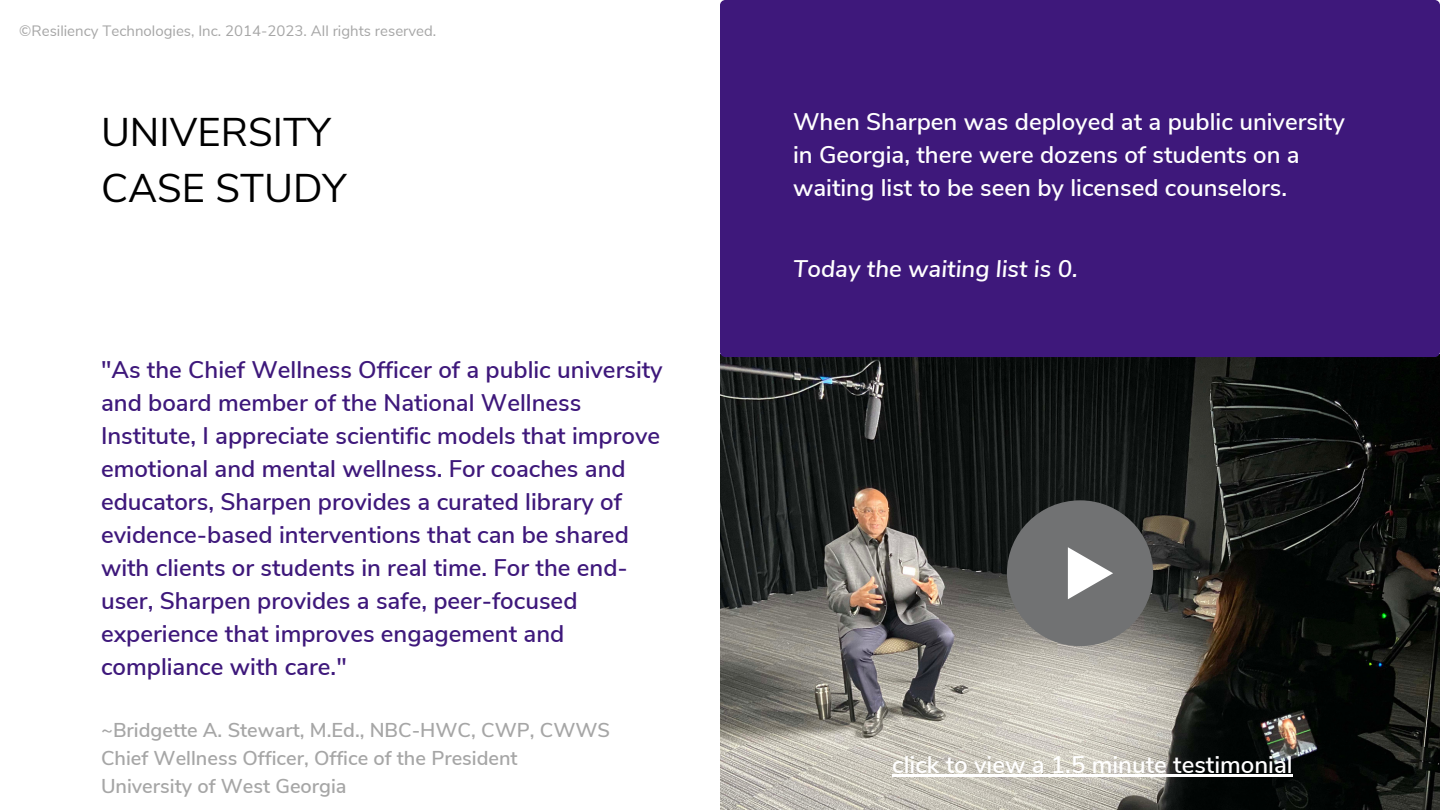
<style>
.page{position:relative;width:1440px;height:810px;background:#fff}
.page>*{position:absolute;margin:0;border:0;box-sizing:border-box;transform-origin:0 0}
.t1{font:40px "Nunito Sans";color:#000}
.t2{font:600 24px/33px "Nunito Sans";color:#3e187b}
.t3{font:600 24px/33px "Nunito Sans";color:#fff}
.t4{font:italic 600 24px "Nunito Sans";color:#fff}
.t5{font:600 20px "Nunito Sans";color:#a6a6a6}
.t6{font:15px "Nunito Sans";color:#a6a6a6}
</style>
<div class="page">
<img style="left:720px;top:354px;width:720px;height:456px">
<div style="left:1007px;top:500px;width:146px;height:146px;background:#717273;border-radius:50%"></div>
<svg style="left:1068px;top:547px;width:45px;height:52px"></svg>
<div style="left:720px;top:0;width:720px;height:357px;background:#3e187b;border-radius:5px"></div>
<hr style="left:892px;top:774px;width:401px;height:2px;background:#fff">
<p class="t6" style="left:19px;top:21px;width:419px">©Resiliency Technologies, Inc. 2014-2023. All rights reserved.</p>
<p class="t1" style="left:101px;top:106px;width:231px">UNIVERSITY</p>
<p class="t1" style="left:101px;top:161px;width:247px">CASE STUDY</p>
<p class="t2" style="left:101px;top:354px;width:563px">"As the Chief Wellness Officer of a public university and board member of the National Wellness Institute, I appreciate scientific models that improve emotional and mental wellness. For coaches and educators, Sharpen provides a curated library of evidence-based interventions that can be shared with clients or students in real time. For the end&shy;user, Sharpen provides a safe, peer-focused experience that improves engagement and compliance with care."</p>
<p class="t5" style="left:101px;top:717px;width:511px">~Bridgette A. Stewart, M.Ed., NBC-HWC, CWP, CWWS</p>
<p class="t5" style="left:101px;top:745px;width:418px">Chief Wellness Officer, Office of the President</p>
<p class="t5" style="left:101px;top:772px;width:247px">University of West Georgia</p>
<p class="t3" style="left:793px;top:106px;width:553px">When Sharpen was deployed at a public university in Georgia, there were dozens of students on a waiting list to be seen by licensed counselors.</p>
<p class="t4" style="left:793px;top:253px;width:286px">Today the waiting list is 0.</p>
<p class="t3" style="left:892px;top:748px;width:402px">click to view a 1.5 minute testimonial</p>
</div>
